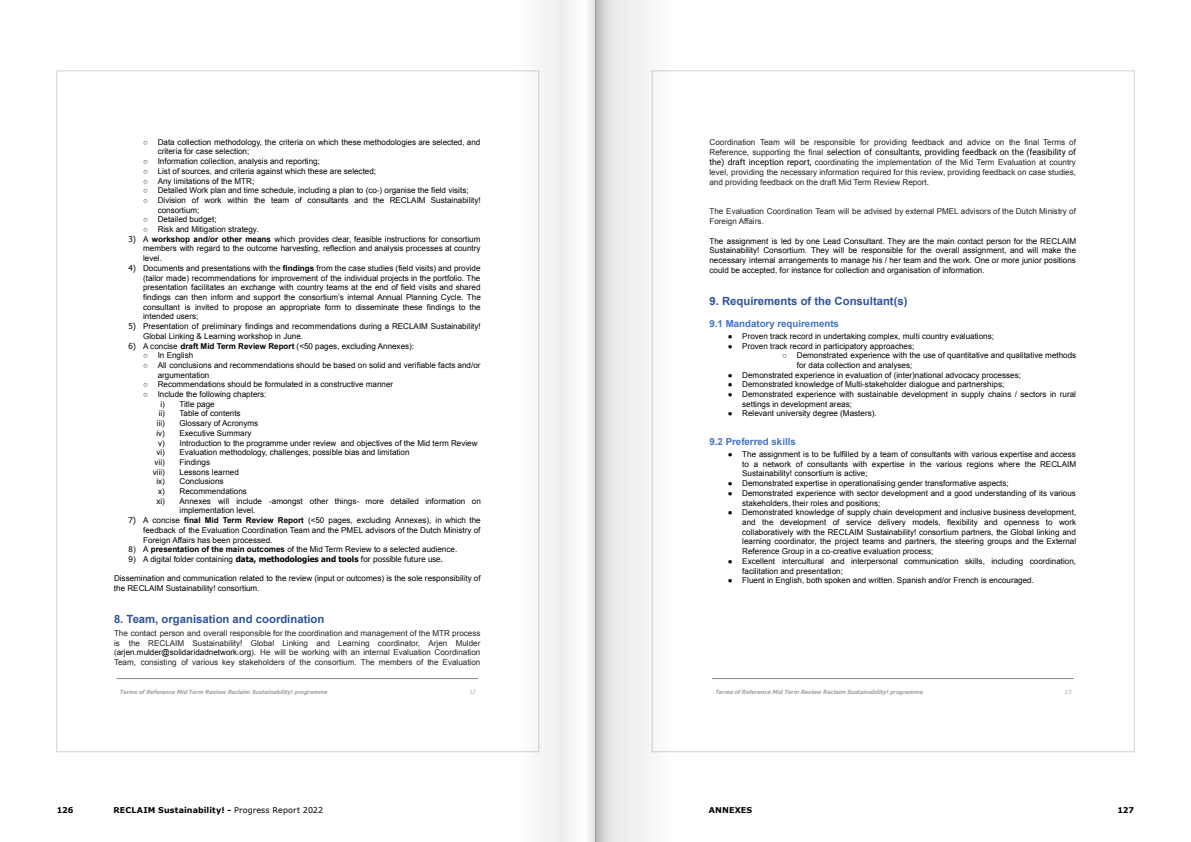
<style>
.page{position:relative;width:1191px;height:842px;background:#fff}
.page>*{position:absolute;margin:0;border:0;box-sizing:border-box;transform-origin:0 0}
.t1{font:700 11.3px "Arial";color:#2f5496}
.t2{font:700 9.7px "Arial";color:#4472c4}
.t3{font:8.5px "Roboto";color:#000}
.t4{font:8.1px/9.7px "Arial";color:#000}
.t5{font:8.1px/9.7px "Arial";color:#222;text-align:justify}
.t6{font:700 8px "Verdana";letter-spacing:.015em;color:#000}
.t7{font:italic 700 5.7px "Tahoma";color:#a6a6a6}
.t8{font:italic 5.7px "Tahoma";color:#a6a6a6}
.s1{font-family:"Tahoma"}
.s2{font-weight:700}
.s3{font-family:"Tahoma";font-weight:700}
.s4{color:#000}
.s5{font-family:"Arial";font-size:8.1px;color:#222}
.s6{font-family:"Roboto";font-size:8.5px;color:#000}
.s7{font-weight:400}
</style>
<div class="page">
<hr style="left:712px;top:678px;width:361px;height:1px;background:#888">
<hr style="left:117px;top:678px;width:361px;height:1px;background:#888">
<div style="left:519px;top:0;width:76px;height:842px;background:#f4f5f5"></div>
<svg style="left:595px;top:0;width:77px;height:842px"></svg>
<p class="t4" style="left:158px;top:137px;width:324px;text-indent:-15px">○ Data collection methodology, the criteria on which these methodologies are selected, and criteria for case selection;</p>
<p class="t4" style="left:143px;top:157px;width:178px">○ Information collection, analysis and reporting;</p>
<p class="t4" style="left:143px;top:166px;width:234px">○ List of sources, and criteria against which these are selected;</p>
<p class="t4" style="left:143px;top:176px;width:113px">○ Any limitations of the MTR;</p>
<p class="t4" style="left:143px;top:186px;width:327px">○ Detailed Work plan and time schedule, including a plan to (co-) organise the field visits;</p>
<p class="t4" style="left:158px;top:195px;width:325px;text-indent:-15px">○ Division of work within the team of consultants and the RECLAIM Sustainability! consortium;</p>
<p class="t4" style="left:143px;top:215px;width:75px">○ Detailed budget;</p>
<p class="t4" style="left:143px;top:224px;width:117px">○ Risk and Mitigation strategy.</p>
<p class="t4" style="left:143px;top:234px;width:339px;text-align:justify;text-indent:-15px"><span class="s1">3)</span> A <span class="s2">workshop and/or other means</span> which provides clear, feasible instructions for consortium members with regard to the outcome harvesting, reflection and analysis processes at country level.</p>
<p class="t4" style="left:143px;top:263px;width:339px;text-align:justify;text-indent:-15px"><span class="s1">4)</span> Documents and presentations with the <span class="s2">findings</span> from the case studies (field visits) and provide (tailor made) recommendations for improvement of the individual projects in the portfolio. The presentation facilitates an exchange with country teams at the end of field visits and shared findings can then inform and support the consortium’s internal Annual Planning Cycle. The consultant is invited to propose an appropriate form to disseminate these findings to the intended users;</p>
<p class="t4" style="left:143px;top:321px;width:339px;text-indent:-15px"><span class="s1">5)</span> Presentation of preliminary findings and recommendations during a RECLAIM Sustainability!<br>Global Linking &amp; Learning workshop in June.</p>
<p class="t4" style="left:129px;top:341px;width:287px"><span class="s1">6)</span> A concise <span class="s2">draft Mid Term Review Report</span> (&lt;50 pages, excluding Annexes):</p>
<p class="t4" style="left:143px;top:351px;width:52px">○ In English</p>
<p class="t4" style="left:158px;top:360px;width:324px;text-indent:-15px">○ All conclusions and recommendations should be based on solid and verifiable facts and/or argumentation</p>
<p class="t4" style="left:143px;top:380px;width:252px">○ Recommendations should be formulated in a constructive manner</p>
<p class="t4" style="left:143px;top:389px;width:125px">○ Include the following chapters:</p>
<p class="t4" style="left:160px;top:399px;width:56px">i) Title page</p>
<p class="t4" style="left:159px;top:409px;width:83px">ii) Table of contents</p>
<p class="t4" style="left:157px;top:418px;width:10px">iii)</p>
<p class="t4" style="left:179px;top:418px;width:80px">Glossary of Acronyms</p>
<p class="t4" style="left:156px;top:428px;width:96px">iv) Executive Summary</p>
<p class="t4" style="left:158px;top:438px;width:321px">v) Introduction to the programme under review and objectives of the Mid term Review</p>
<p class="t4" style="left:156px;top:448px;width:254px">vi) Evaluation methodology, challenges, possible bias and limitation</p>
<p class="t4" style="left:155px;top:457px;width:12px">vii)</p>
<p class="t4" style="left:179px;top:457px;width:32px">Findings</p>
<p class="t4" style="left:153px;top:467px;width:14px">viii)</p>
<p class="t4" style="left:179px;top:467px;width:61px">Lessons learned</p>
<p class="t4" style="left:156px;top:477px;width:69px">ix) Conclusions</p>
<p class="t4" style="left:158px;top:486px;width:90px">x) Recommendations</p>
<p class="t4" style="left:156px;top:496px;width:326px">xi) Annexes will include -amongst other things- more detailed information on</p>
<p class="t4" style="left:179px;top:506px;width:77px">implementation level.</p>
<p class="t4" style="left:143px;top:516px;width:339px;text-align:justify;text-indent:-15px"><span class="s1">7)</span> A concise <span class="s2">final Mid Term Review Report</span> (&lt;50 pages, excluding Annexes), in which the feedback of the Evaluation Coordination Team and the PMEL advisors of the Dutch Ministry of Foreign Affairs has been processed.</p>
<p class="t4" style="left:129px;top:545px;width:330px">8) A <span class="s2">presentation of the main outcomes</span> of the Mid Term Review to a selected audience.</p>
<p class="t4" style="left:129px;top:554px;width:316px">9) A digital folder containing <span class="s3">data, methodologies and tools</span> <span class="s1">for possible future use.</span></p>
<p class="t4" style="left:114px;top:574px;width:368px">Dissemination and communication related to the review (input or outcomes) is the sole responsibility of the RECLAIM Sustainability! consortium.</p>
<h1 class="t1" style="left:114px;top:612px;width:212px">8. Team, organisation and coordination</h1>
<p class="t5" style="left:114px;top:628px;width:368px">The contact person and overall responsible for the coordination and management of the MTR process is the RECLAIM Sustainability! Global Linking and Learning coordinator, Arjen Mulder (<span class="s4">arjen.mulder@solidaridadnetwork.org</span>). He will be working with an internal Evaluation Coordination Team, consisting of various key stakeholders of the consortium. The members of the Evaluation</p>
<p class="t7" style="left:120px;top:688px;width:211px">Terms of Reference Mid Term Review Reclaim Sustainability! programme</p>
<p class="t8" style="left:469px;top:688px;width:9px">12</p>
<p class="t5" style="left:709px;top:137px;width:368px">Coordination Team will be responsible for providing feedback and advice on the final Terms of</p>
<p class="t3" style="left:709px;top:146px;width:368px"><span class="s5">Reference, supporting the final</span> selection of consultants, providing feedback on the (feasibility of</p>
<p class="t5" style="left:709px;top:157px;width:368px;line-height:10px"><span class="s6">the) draft inception report,</span> coordinating the implementation of the Mid Term Evaluation at country level, providing the necessary information required for this review, providing feedback on case studies, and providing feedback on the draft Mid Term Review Report.</p>
<p class="t5" style="left:709px;top:207px;width:368px">The Evaluation Coordination Team will be advised by external PMEL advisors of the Dutch Ministry of<br>Foreign Affairs.</p>
<p class="t4" style="left:709px;top:236px;width:368px;text-align:justify">The assignment is led by one Lead Consultant. They are the main contact person for the RECLAIM Sustainability! Consortium. They will be responsible for the overall assignment, and will make the necessary internal arrangements to manage his / her team and the work. One or more junior positions could be accepted, for instance for collection and organisation of information.</p>
<h1 class="t1" style="left:709px;top:293px;width:199px">9. Requirements of the Consultant(s)</h1>
<p class="t2" style="left:709px;top:317px;width:131px">9.1 Mandatory requirements</p>
<p class="t4" style="left:727px;top:331px;width:268px">● Proven track record in undertaking complex, multi country evaluations;</p>
<p class="t4" style="left:727px;top:341px;width:188px">● Proven track record in participatory approaches;</p>
<p class="t4" style="left:797px;top:351px;width:281px;text-indent:-15px">○ Demonstrated experience with the use of quantitative and qualitative methods for data collection and analyses;</p>
<p class="t4" style="left:727px;top:370px;width:295px">● Demonstrated experience in evaluation of (inter)national advocacy processes;</p>
<p class="t4" style="left:727px;top:380px;width:278px">● Demonstrated knowledge of Multi-stakeholder dialogue and partnerships;</p>
<p class="t4" style="left:742px;top:389px;width:335px;text-indent:-15px">● Demonstrated experience with sustainable development in supply chains / sectors in rural settings in development areas;</p>
<p class="t4" style="left:727px;top:409px;width:150px">● Relevant university degree (Masters).</p>
<p class="t2" style="left:709px;top:436px;width:88px">9.2 Preferred skills</p>
<p class="t4" style="left:742px;top:449px;width:335px;text-align:justify;text-indent:-15px">● The assignment is to be fulfilled by a team of consultants with various expertise and access to a network of consultants with expertise in the various regions where the RECLAIM Sustainability! consortium is active;</p>
<p class="t4" style="left:727px;top:479px;width:283px">● Demonstrated expertise in operationalising gender transformative aspects;</p>
<p class="t4" style="left:742px;top:488px;width:335px;text-indent:-15px">● Demonstrated experience with sector development and a good understanding of its various stakeholders, their roles and positions;</p>
<p class="t4" style="left:742px;top:508px;width:335px;text-align:justify;text-indent:-15px">● Demonstrated knowledge of supply chain development and inclusive business development, and the development of service delivery models, flexibility and openness to work collaboratively with the RECLAIM Sustainability! consortium partners, the Global linking and learning coordinator, the project teams and partners, the steering groups and the External Reference Group in a co-creative evaluation process;</p>
<p class="t4" style="left:742px;top:556px;width:335px;text-indent:-15px">● Excellent intercultural and interpersonal communication skills, including coordination, facilitation and presentation;</p>
<p class="t4" style="left:727px;top:576px;width:308px">● Fluent in English, both spoken and written. Spanish and/or French is encouraged.</p>
<p class="t7" style="left:715px;top:688px;width:211px">Terms of Reference Mid Term Review Reclaim Sustainability! programme</p>
<p class="t8" style="left:1064px;top:688px;width:9px">13</p>
<p class="t6" style="left:57px;top:804px;width:18px">126</p>
<p class="t6" style="left:113px;top:804px;width:211px">RECLAIM Sustainability! - <span class="s7">Progress Report 2022</span></p>
<p class="t6" style="left:709px;top:804px;width:45px">ANNEXES</p>
<p class="t6" style="left:1117px;top:804px;width:18px">127</p>
</div>
